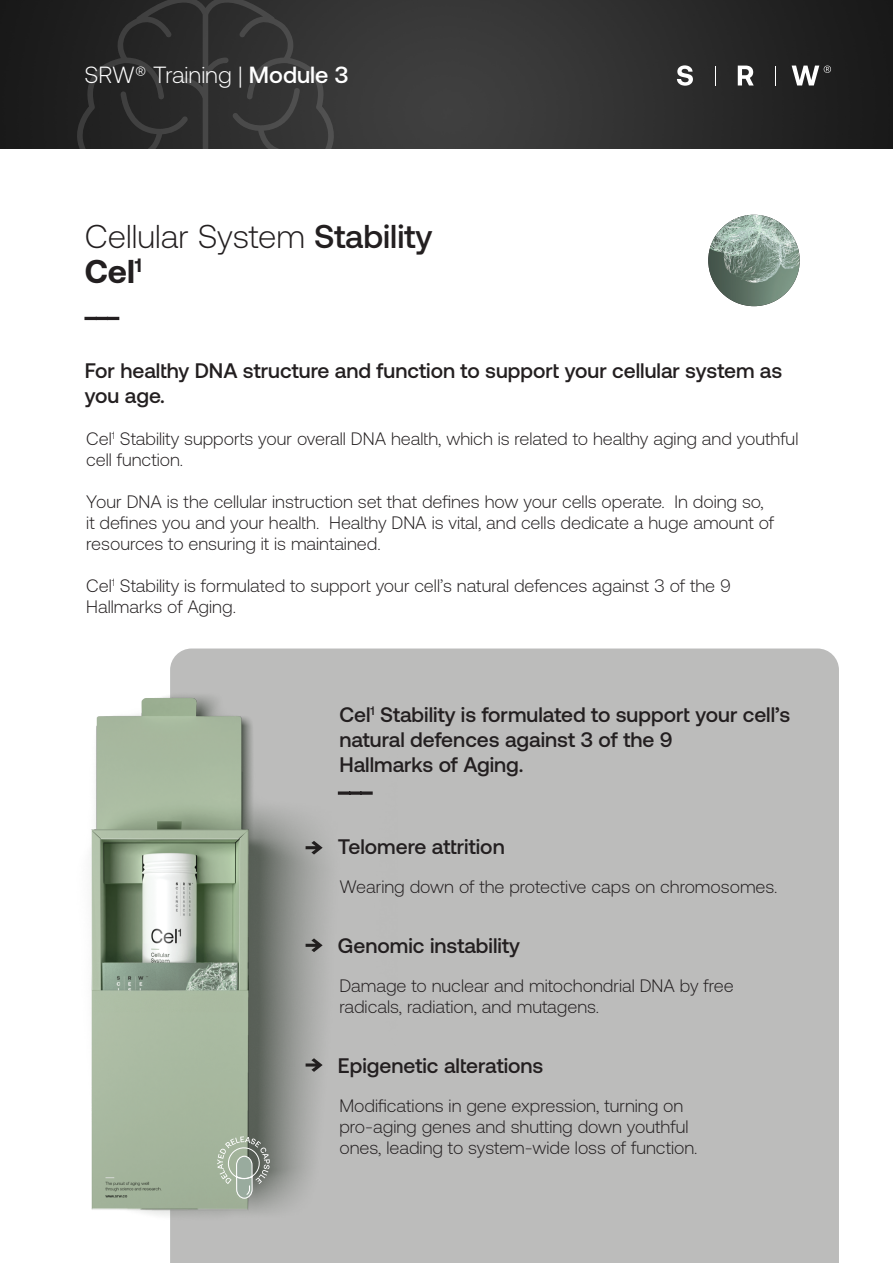
<style>
.page{position:relative;width:893px;height:1263px;background:#fff}
.page>*{position:absolute;margin:0;border:0;box-sizing:border-box;transform-origin:0 0}
.Body{font:300 33px "Aeonik";color:#231f20}
.Body-2{font:700 33px "Aeonik";color:#231f20}
.t1{font:300 23.4px "Aeonik";color:#fff}
.Body-3{font:500 21px/25.5px "Aeonik";color:#231f20}
.Body-4{font:300 18px/21px "Aeonik";color:#231f20}
.s1{font-weight:500}
</style>
<div class="page">
<div style="left:398px;top:648px;width:441px;height:615px;background:#bcbcbb"></div>
<img style="left:0;top:0;width:893px;height:149px">
<svg style="left:76px;top:0;width:259px;height:149px;background:#2f2f2f"></svg>
<svg style="left:715px;top:66px;width:1px;height:19px"></svg>
<svg style="left:775px;top:66px;width:1px;height:19px"></svg>
<svg style="left:677px;top:65px;width:16px;height:21px"></svg>
<svg style="left:738px;top:66px;width:16px;height:19px"></svg>
<svg style="left:792px;top:66px;width:39px;height:19px"></svg>
<svg style="left:84px;top:317px;width:35px;height:3px"></svg>
<img style="left:708px;top:215px;width:92px;height:91px;border-radius:46px">
<img style="left:90px;top:648px;width:308px;height:615px">
<svg style="left:217px;top:1136px;width:53px;height:63px;background:#9ba698"></svg>
<p class="t1" style="left:84px;top:62px;width:266px">SRW® Training | <span class="s1">Module 3</span></p>
<p class="Body" style="left:85px;top:219px;width:349px">Cellular System <span class="s1">Stability</span></p>
<p class="Body-2" style="left:85px;top:252px;width:59px">Cel<sup>1</sup></p>
<p class="Body-3" style="left:85px;top:357px;width:699px">For healthy DNA structure and function to support your cellular system as you age.</p>
<p class="Body-4" style="left:86px;top:428px;width:714px">Cel<sup>1</sup> Stability supports your overall DNA health, which is related to healthy aging and youthful cell function.</p>
<p class="Body-4" style="left:86px;top:491px;width:689px">Your DNA is the cellular instruction set that defines how your cells operate. In doing so, it defines you and your health. Healthy DNA is vital, and cells dedicate a huge amount of resources to ensuring it is maintained.</p>
<p class="Body-4" style="left:86px;top:575px;width:646px">Cel<sup>1</sup> Stability is formulated to support your cell’s natural defences against 3 of the 9<br>Hallmarks of Aging.</p>
<p class="Body-3" style="left:339px;top:702px;width:453px">Cel<sup>1</sup> Stability is formulated to support your cell’s natural defences against 3 of the 9</p>
<p class="Body-3" style="left:339px;top:752px;width:186px">Hallmarks of Aging.</p>
<p class="Body-3" style="left:338px;top:834px;width:168px">Telomere attrition</p>
<p class="Body-4" style="left:339px;top:877px;width:440px">Wearing down of the protective caps on chromosomes.</p>
<p class="Body-3" style="left:338px;top:933px;width:184px">Genomic instability</p>
<p class="Body-4" style="left:339px;top:975px;width:396px">Damage to nuclear and mitochondrial DNA by free radicals, radiation, and mutagens.</p>
<p class="Body-3" style="left:338px;top:1053px;width:207px">Epigenetic alterations</p>
<p class="Body-4" style="left:339px;top:1095px;width:346px">Modifications in gene expression, turning on</p>
<p class="Body-4" style="left:339px;top:1116px;width:351px">pro-aging genes and shutting down youthful</p>
<p class="Body-4" style="left:339px;top:1137px;width:360px">ones, leading to system-wide loss of function.</p>
</div>
